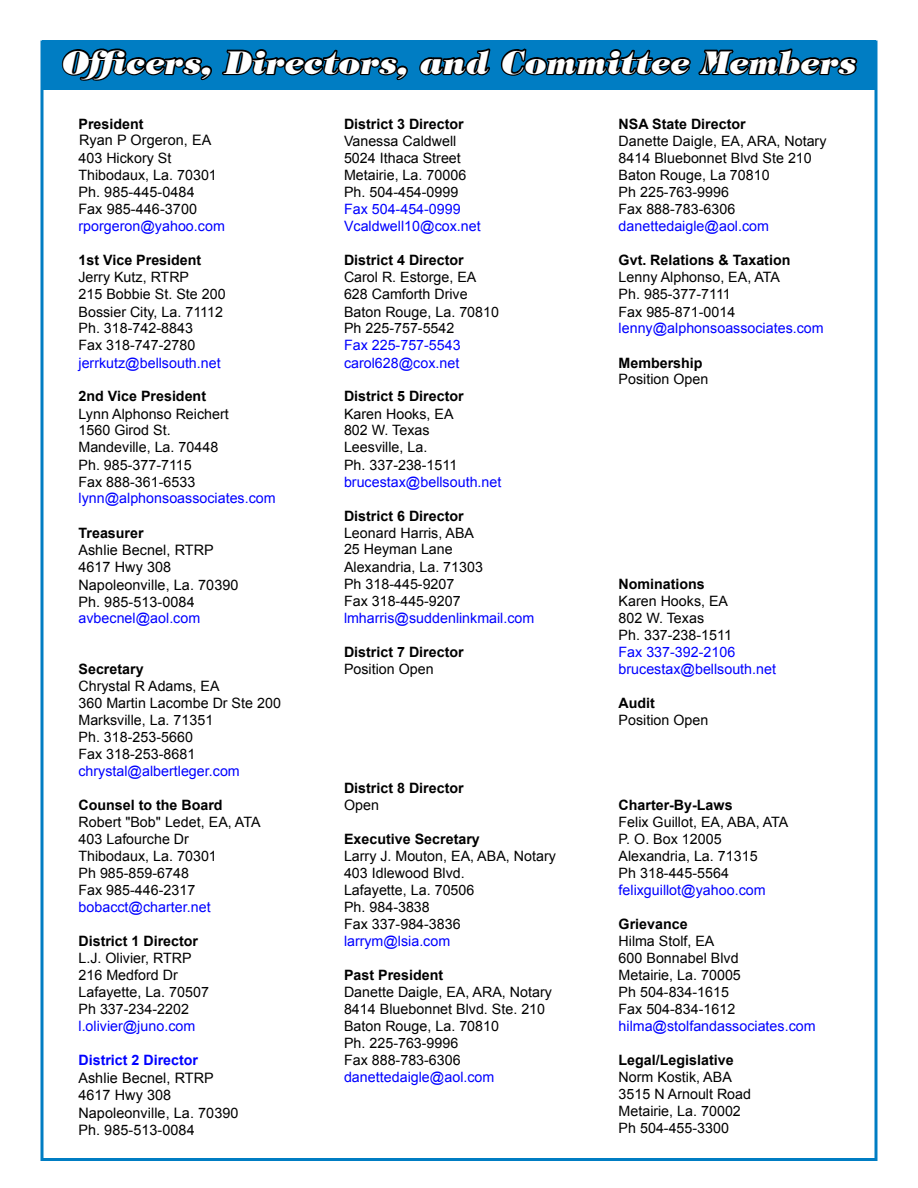
<style>
.page{position:relative;width:918px;height:1188px;background:#fff}
.page>*{position:absolute;margin:0;border:0;box-sizing:border-box;transform-origin:0 0}
.t1{font:italic 800 31.5px "Tiffany";letter-spacing:.005em;color:#fff}
.t2{font:14.4px/17.2px "Arial";letter-spacing:.005em;color:#000}
.t3{font:14.25px/17px "Arial";letter-spacing:.005em;color:#000}
.t4{font:14.25px "Arial";letter-spacing:.005em;color:#00f}
.t5{font:700 14.25px "Arial";color:#000}
.t6{font:700 14.25px "Arial";color:#00f}
</style>
<div class="page">
<div style="left:42px;top:40px;width:834px;height:50px;background:#007dc3"></div>
<svg style="left:61px;top:48px;width:151px;height:33px"></svg>
<svg style="left:222px;top:49px;width:186px;height:32px"></svg>
<svg style="left:419px;top:48px;width:72px;height:28px"></svg>
<svg style="left:500px;top:48px;width:358px;height:28px"></svg>
<h1 class="t1" style="left:62px;top:43px;width:796px">Officers, Directors, and Committee Members</h1>
<p class="t5" style="left:79px;top:119px;width:67px">President</p>
<p class="t5" style="left:344px;top:119px;width:121px">District 3 Director</p>
<p class="t5" style="left:619px;top:119px;width:129px">NSA State Director</p>
<p class="t3" style="left:344px;top:134px;width:114px">Vanessa Caldwell</p>
<p class="t3" style="left:79px;top:151px;width:94px">403 Hickory St</p>
<p class="t3" style="left:344px;top:151px;width:118px">5024 Ithaca Street</p>
<p class="t3" style="left:619px;top:151px;width:195px">8414 Bluebonnet Blvd Ste 210</p>
<p class="t3" style="left:344px;top:168px;width:124px">Metairie, La. 70006</p>
<p class="t3" style="left:619px;top:168px;width:153px">Baton Rouge, La 70810</p>
<p class="t3" style="left:79px;top:185px;width:112px">Ph 984-445-0484</p>
<p class="t3" style="left:344px;top:185px;width:116px">Ph. 504-454-0999</p>
<p class="t3" style="left:619px;top:185px;width:112px">Ph 225-763-9996</p>
<p class="t3" style="left:79px;top:202px;width:118px">Fax 985-446-3700</p>
<p class="t4" style="left:344px;top:204px;width:118px">Fax 504-454-0999</p>
<p class="t3" style="left:619px;top:202px;width:118px">Fax 888-783-6306</p>
<p class="t2" style="left:79px;top:132px;width:134px">Ryan P Orgeron, EA</p>
<p class="t3" style="left:79px;top:134px;width:151px">Ryan P Orgeron, RTRP</p>
<p class="t3" style="left:619px;top:134px;width:209px">Danette Daigle, EA, ARA, Notary</p>
<p class="t3" style="left:79px;top:168px;width:140px">Thibodaux, La. 70301</p>
<p class="t4" style="left:79px;top:221px;width:148px">rporgeron@yahoo.com</p>
<p class="t4" style="left:344px;top:221px;width:138px">Vcaldwell10@cox.net</p>
<p class="t4" style="left:619px;top:221px;width:152px">danettedaigle@aol.com</p>
<p class="t5" style="left:619px;top:255px;width:173px">Gvt. Relations &amp; Taxation</p>
<p class="t3" style="left:79px;top:270px;width:112px">Jerry Kutz, RTRP</p>
<p class="t3" style="left:344px;top:270px;width:134px">Carol R. Estorge, EA<br>628 Camforth Drive</p>
<p class="t4" style="left:619px;top:323px;width:207px">lenny@alphonsoassociates.com</p>
<p class="t4" style="left:79px;top:357px;width:144px">jerrkutz@bellsouth.net</p>
<p class="t4" style="left:344px;top:357px;width:117px">carol628@cox.net</p>
<p class="t3" style="left:79px;top:406px;width:152px">Lynn Alphonso Reichert<br>1560 Girod St.</p>
<p class="t3" style="left:344px;top:440px;width:85px">Leesville, La.</p>
<p class="t4" style="left:344px;top:476px;width:159px">brucestax@bellsouth.net</p>
<p class="t4" style="left:79px;top:493px;width:199px">lynn@alphonsoassociates.com</p>
<p class="t3" style="left:79px;top:542px;width:134px">Ashlie Becnel, RTRP</p>
<p class="t3" style="left:344px;top:542px;width:110px">25 Heyman Lane</p>
<p class="t3" style="left:79px;top:576px;width:140px">Thibodaux, La. 70301</p>
<p class="t4" style="left:79px;top:612px;width:123px">avbecnel@aol.com</p>
<p class="t4" style="left:344px;top:612px;width:192px">lmharris@suddenlinkmail.com</p>
<p class="t4" style="left:619px;top:663px;width:159px">brucestax@bellsouth.net</p>
<p class="t3" style="left:79px;top:695px;width:204px">360 Martin Lacombe Dr Ste 200<br>Marksville, La. 71351</p>
<p class="t4" style="left:79px;top:765px;width:163px">chrystal@albertleger.com</p>
<p class="t3" style="left:619px;top:814px;width:171px">Felix Guillot, EA, ABA, ATA</p>
<p class="t3" style="left:79px;top:831px;width:140px">403 Lafourche Dr<br>Thibodaux, La. 70301</p>
<p class="t3" style="left:344px;top:865px;width:122px">403 Idlewood Blvd.</p>
<p class="t4" style="left:619px;top:884px;width:149px">felixguillot@yahoo.com</p>
<p class="t4" style="left:79px;top:901px;width:134px">bobacct@charter.net</p>
<p class="t4" style="left:344px;top:935px;width:108px">larrym@lsia.com</p>
<p class="t3" style="left:619px;top:933px;width:122px">Hilma Stolf, EA<br>600 Bonnabel Blvd</p>
<p class="t3" style="left:344px;top:984px;width:209px">Danette Daigle, EA, ARA, Notary</p>
<p class="t4" style="left:79px;top:1020px;width:118px">l.olivier@juno.com</p>
<p class="t4" style="left:619px;top:1020px;width:199px">hilma@stolfandassociates.com</p>
<p class="t3" style="left:183px;top:1070px;width:30px">TRP</p>
<p class="t4" style="left:344px;top:1071px;width:152px">danettedaigle@aol.com</p>
<p class="t3" style="left:619px;top:1070px;width:134px">Norm Kostik, ABA<br>3515 N Arnoult Road</p>
<p class="t3" style="left:79px;top:1104px;width:140px">Thibodaux, La. 70301</p>
<p class="t2" style="left:78px;top:184px;width:120px">Ph. 985-445-0484<br>Fax 985-446-3700</p>
<p class="t5" style="left:79px;top:255px;width:124px">1st Vice President</p>
<p class="t5" style="left:344px;top:255px;width:121px">District 4 Director</p>
<p class="t3" style="left:619px;top:270px;width:163px">Lenny Alphonso, EA, ATA</p>
<p class="t3" style="left:79px;top:287px;width:149px">215 Bobbie St. Ste 200</p>
<p class="t3" style="left:619px;top:287px;width:114px">Ph. 985-377-7111</p>
<p class="t3" style="left:79px;top:304px;width:146px">Bossier City, La. 71112</p>
<p class="t3" style="left:344px;top:304px;width:157px">Baton Rouge, La. 70810</p>
<p class="t3" style="left:619px;top:304px;width:118px">Fax 985-871-0014</p>
<p class="t3" style="left:79px;top:321px;width:116px">Ph. 318-742-8843</p>
<p class="t3" style="left:344px;top:321px;width:112px">Ph 225-757-5542</p>
<p class="t3" style="left:79px;top:338px;width:118px">Fax 318-747-2780</p>
<p class="t4" style="left:344px;top:340px;width:118px">Fax 225-757-5543</p>
<p class="t5" style="left:619px;top:357px;width:86px">Membership</p>
<p class="t3" style="left:619px;top:372px;width:91px">Position Open</p>
<p class="t5" style="left:79px;top:391px;width:129px">2nd Vice President</p>
<p class="t5" style="left:344px;top:391px;width:121px">District 5 Director</p>
<p class="t3" style="left:344px;top:406px;width:111px">Karen Hooks, EA<br>802 W. Texas</p>
<p class="t3" style="left:79px;top:440px;width:141px">Mandeville, La. 70448<br>Ph. 985-377-7115</p>
<p class="t3" style="left:344px;top:457px;width:115px">Ph. 337-238-1511</p>
<p class="t3" style="left:79px;top:474px;width:118px">Fax 888-361-6533</p>
<p class="t5" style="left:344px;top:510px;width:121px">District 6 Director</p>
<p class="t5" style="left:79px;top:527px;width:67px">Treasurer</p>
<p class="t3" style="left:344px;top:525px;width:132px">Leonard Harris, ABA</p>
<p class="t3" style="left:79px;top:559px;width:117px">160 Samantha Dr.</p>
<p class="t3" style="left:344px;top:559px;width:141px">Alexandria, La. 71303<br>Ph 318-445-9207</p>
<p class="t2" style="left:78px;top:542px;width:162px">Ashlie Becnel, RTRP<br>4617 Hwy 308<br>Napoleonville, La. 70390<br>Ph. 985-513-0084</p>
<p class="t5" style="left:619px;top:578px;width:88px">Nominations</p>
<p class="t3" style="left:79px;top:593px;width:116px">Ph. 985-513-0084</p>
<p class="t3" style="left:344px;top:593px;width:118px">Fax 318-445-9207</p>
<p class="t3" style="left:619px;top:593px;width:115px">Karen Hooks, EA<br>802 W. Texas<br>Ph. 337-238-1511</p>
<p class="t5" style="left:344px;top:646px;width:121px">District 7 Director</p>
<p class="t4" style="left:619px;top:646px;width:118px">Fax 337-392-2106</p>
<p class="t5" style="left:79px;top:663px;width:67px">Secretary</p>
<p class="t3" style="left:344px;top:661px;width:91px">Position Open</p>
<p class="t3" style="left:79px;top:678px;width:143px">Chrystal R Adams, EA</p>
<p class="t5" style="left:619px;top:697px;width:38px">Audit</p>
<p class="t3" style="left:619px;top:712px;width:91px">Position Open</p>
<p class="t3" style="left:79px;top:729px;width:118px">Ph. 318-253-5660<br>Fax 318-253-8681</p>
<p class="t5" style="left:344px;top:782px;width:121px">District 8 Director</p>
<p class="t5" style="left:79px;top:799px;width:146px">Counsel to the Board</p>
<p class="t3" style="left:344px;top:798px;width:36px">Open</p>
<p class="t5" style="left:619px;top:799px;width:115px">Charter-By-Laws</p>
<p class="t3" style="left:79px;top:814px;width:184px">Robert "Bob" Ledet, EA, ATA</p>
<p class="t5" style="left:344px;top:833px;width:137px">Executive Secretary</p>
<p class="t3" style="left:619px;top:831px;width:105px">P. O. Box 12005</p>
<p class="t3" style="left:344px;top:849px;width:213px">Larry J. Mouton, EA, ABA, Notary</p>
<p class="t3" style="left:619px;top:849px;width:141px">Alexandria, La. 71315</p>
<p class="t3" style="left:79px;top:865px;width:112px">Ph 985-859-6748</p>
<p class="t3" style="left:619px;top:865px;width:112px">Ph 318-445-5564</p>
<p class="t3" style="left:79px;top:882px;width:118px">Fax 985-446-2317</p>
<p class="t3" style="left:344px;top:882px;width:132px">Lafayette, La. 70506<br>Ph. 984-3838<br>Fax 337-984-3836</p>
<p class="t5" style="left:619px;top:918px;width:71px">Grievance</p>
<p class="t5" style="left:79px;top:935px;width:121px">District 1 Director</p>
<p class="t3" style="left:79px;top:951px;width:114px">L.J. Olivier, RTRP<br>216 Medford Dr</p>
<p class="t5" style="left:344px;top:969px;width:101px">Past President</p>
<p class="t3" style="left:619px;top:968px;width:124px">Metairie, La. 70005</p>
<p class="t3" style="left:79px;top:984px;width:132px">Lafayette, La. 70507</p>
<p class="t3" style="left:619px;top:984px;width:112px">Ph 504-834-1615</p>
<p class="t3" style="left:79px;top:1002px;width:112px">Ph 337-234-2202</p>
<p class="t3" style="left:344px;top:1002px;width:203px">8414 Bluebonnet Blvd. Ste. 210</p>
<p class="t3" style="left:619px;top:1002px;width:118px">Fax 504-834-1612</p>
<p class="t3" style="left:344px;top:1019px;width:157px">Baton Rouge, La. 70810<br>Ph. 225-763-9996</p>
<p class="t6" style="left:79px;top:1054px;width:121px">District 2 Director</p>
<p class="t3" style="left:344px;top:1053px;width:118px">Fax 888-783-6306</p>
<p class="t5" style="left:619px;top:1054px;width:117px">Legal/Legislative</p>
<p class="t3" style="left:79px;top:1087px;width:117px">1 0 Samantha Dr.</p>
<p class="t3" style="left:619px;top:1104px;width:124px">Metairie, La. 70002</p>
<p class="t3" style="left:79px;top:1121px;width:116px">Ph. 985-513-0084</p>
<p class="t3" style="left:619px;top:1121px;width:112px">Ph 504-455-3300</p>
<p class="t2" style="left:78px;top:1069px;width:162px">Ashlie Becnel, RTRP<br>4617 Hwy 308<br>Napoleonville, La. 70390<br>Ph. 985-513-0084</p>
</div>
